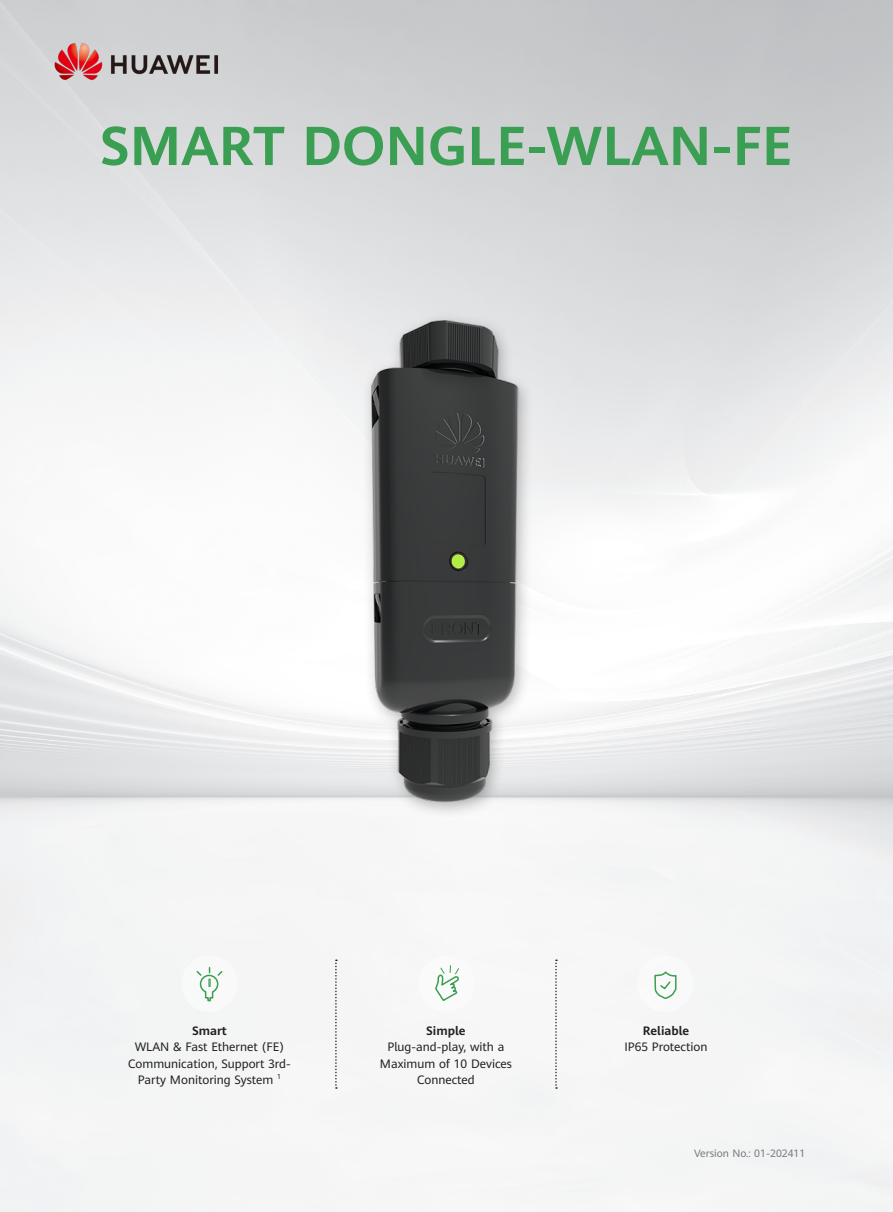
<style>
.page{position:relative;width:893px;height:1212px;background:#fff}
.page>*{position:absolute;margin:0;border:0;box-sizing:border-box;transform-origin:0 0}
.t1{font:700 54px "Huawei Sans";color:#3a9f52}
.t2{font:12px/16.5px "Huawei Sans";color:#231f20;text-align:center}
.t3{font:700 12px "Huawei Sans";color:#231f20}
.t4{font:10.5px "Huawei Sans";color:#787a7d}
.t5{font:7.05px "Huawei Sans";color:#231f20}
</style>
<div class="page">
<svg style="left:335px;top:959px;width:2px;height:130px"></svg>
<svg style="left:555px;top:959px;width:2px;height:130px"></svg>
<img style="left:163px;top:239px;width:571px;height:640px">
<svg style="left:435px;top:965px;width:24px;height:37px"></svg>
<svg style="left:654px;top:972px;width:23px;height:26px"></svg>
<svg style="left:196px;top:968px;width:27px;height:34px"></svg>
<img style="left:41px;top:41px;width:190px;height:42px">
<p class="t1" style="left:100px;top:108px;width:694px">SMART DONGLE-WLAN-FE</p>
<p class="t3" style="left:192px;top:1022px;width:36px">Smart</p>
<p class="t2" style="left:135px;top:1038px;width:151px">WLAN &amp; Fast Ethernet (FE)</p>
<p class="t2" style="left:128px;top:1055px;width:164px">Communication, Support 3rd-</p>
<p class="t2" style="left:138px;top:1071px;width:137px">Party Monitoring System</p>
<p class="t5" style="left:277px;top:1071px;width:5px">1</p>
<p class="t3" style="left:426px;top:1022px;width:41px">Simple</p>
<p class="t2" style="left:380px;top:1038px;width:133px">Plug-and-play, with a<br>Maximum of 10 Devices<br>Connected</p>
<p class="t3" style="left:643px;top:1022px;width:48px">Reliable</p>
<p class="t2" style="left:624px;top:1038px;width:84px">IP65 Protection</p>
<p class="t4" style="left:694px;top:1146px;width:113px">Version No.: 01-202411</p>
</div>
